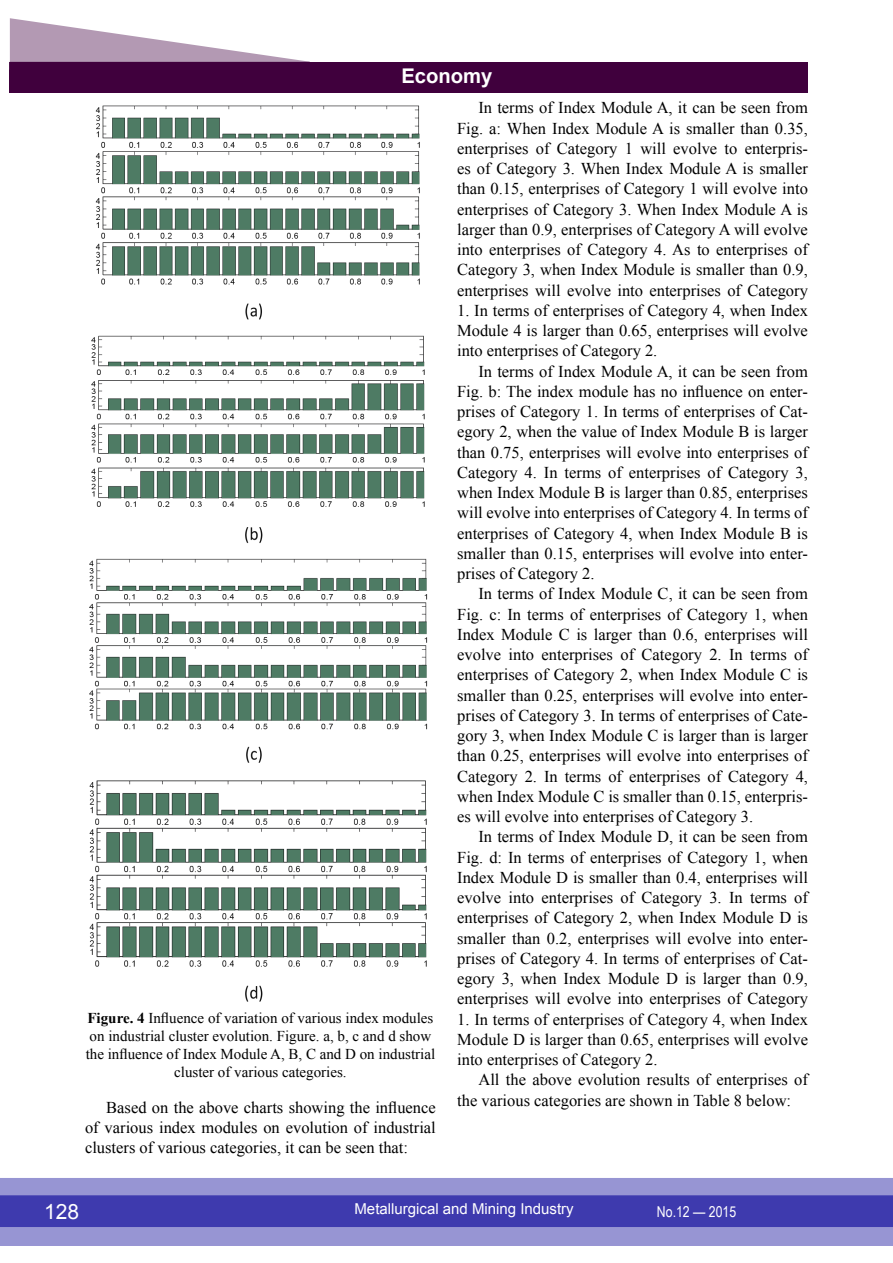
<style>
.page{position:relative;width:893px;height:1263px;background:#fff}
.page>*{position:absolute;margin:0;border:0;box-sizing:border-box;transform-origin:0 0}
.t1{font:21px "Arial";color:#fff}
.t2{font:700 20.25px "Arial";color:#fff}
.t3{font:16.5px/20.2px "Times New Roman";color:#000;text-align:justify}
.t4{font:15px/18px "Times New Roman";color:#000;text-align:center}
.t5{font:15px "Arial";color:#fff}
.t6{font:15px "Arial Narrow";color:#fff}
.s1{font-weight:700}
</style>
<div class="page">
<div style="left:0;top:1178px;width:893px;height:68px;background:#9795d3"></div>
<div style="left:0;top:1195px;width:893px;height:32px;background:#3e3aae;border:2px solid #3e3aae"></div>
<div style="left:10px;top:62px;width:798px;height:30px;background:#40003d"></div>
<svg style="left:10px;top:18px;width:300px;height:44px"></svg>
<img style="left:89px;top:105px;width:339px;height:897px">
<p class="t2" style="left:401px;top:62px;width:93px">Economy</p>
<p class="t4" style="left:86px;top:1008px;width:351px"><span class="s1">Figure. 4</span> Influence of variation of various index modules on industrial cluster evolution. Figure. a, b, c and d show the influence of Index Module A, B, C and D on industrial cluster of various categories.</p>
<p class="t3" style="left:85px;top:1097px;width:352px;text-indent:21px">Based on the above charts showing the influence of various index modules on evolution of industrial clusters of various categories, it can be seen that:</p>
<p class="t3" style="left:457px;top:98px;width:352px;text-indent:21px">In terms of Index Module A, it can be seen from Fig. a: When Index Module A is smaller than 0.35, enterprises of Category 1 will evolve to enterpris&shy;es of Category 3. When Index Module A is smaller than 0.15, enterprises of Category 1 will evolve into enterprises of Category 3. When Index Module A is larger than 0.9, enterprises of Category A will evolve into enterprises of Category 4. As to enterprises of Category 3, when Index Module is smaller than 0.9, enterprises will evolve into enterprises of Category</p>
<p class="t3" style="left:457px;top:300px;width:352px">1. In terms of enterprises of Category 4, when Index Module 4 is larger than 0.65, enterprises will evolve into enterprises of Category 2.</p>
<p class="t3" style="left:457px;top:361px;width:352px;text-indent:21px">In terms of Index Module A, it can be seen from Fig. b: The index module has no influence on enter&shy;prises of Category 1. In terms of enterprises of Cat&shy;egory 2, when the value of Index Module B is larger than 0.75, enterprises will evolve into enterprises of Category 4. In terms of enterprises of Category 3, when Index Module B is larger than 0.85, enterprises will evolve into enterprises of Category 4. In terms of enterprises of Category 4, when Index Module B is smaller than 0.15, enterprises will evolve into enter&shy;prises of Category 2.</p>
<p class="t3" style="left:457px;top:583px;width:352px;text-indent:21px">In terms of Index Module C, it can be seen from Fig. c: In terms of enterprises of Category 1, when Index Module C is larger than 0.6, enterprises will evolve into enterprises of Category 2. In terms of enterprises of Category 2, when Index Module C is smaller than 0.25, enterprises will evolve into enter&shy;prises of Category 3. In terms of enterprises of Cate&shy;gory 3, when Index Module C is larger than is larger than 0.25, enterprises will evolve into enterprises of Category 2. In terms of enterprises of Category 4, when Index Module C is smaller than 0.15, enterpris&shy;es will evolve into enterprises of Category 3.</p>
<p class="t3" style="left:457px;top:826px;width:352px;text-indent:21px">In terms of Index Module D, it can be seen from Fig. d: In terms of enterprises of Category 1, when Index Module D is smaller than 0.4, enterprises will evolve into enterprises of Category 3. In terms of enterprises of Category 2, when Index Module D is smaller than 0.2, enterprises will evolve into enter&shy;prises of Category 4. In terms of enterprises of Cat&shy;egory 3, when Index Module D is larger than 0.9, enterprises will evolve into enterprises of Category</p>
<p class="t3" style="left:457px;top:1009px;width:352px">1. In terms of enterprises of Category 4, when Index Module D is larger than 0.65, enterprises will evolve into enterprises of Category 2.</p>
<p class="t3" style="left:457px;top:1069px;width:352px;text-indent:21px">All the above evolution results of enterprises of the various categories are shown in Table 8 below:</p>
<p class="t1" style="left:44px;top:1197px;width:37px">128</p>
<p class="t5" style="left:354px;top:1199px;width:221px">Metallurgical and Mining Industry</p>
<p class="t6" style="left:657px;top:1201px;width:81px">No.12 — 2015</p>
</div>
